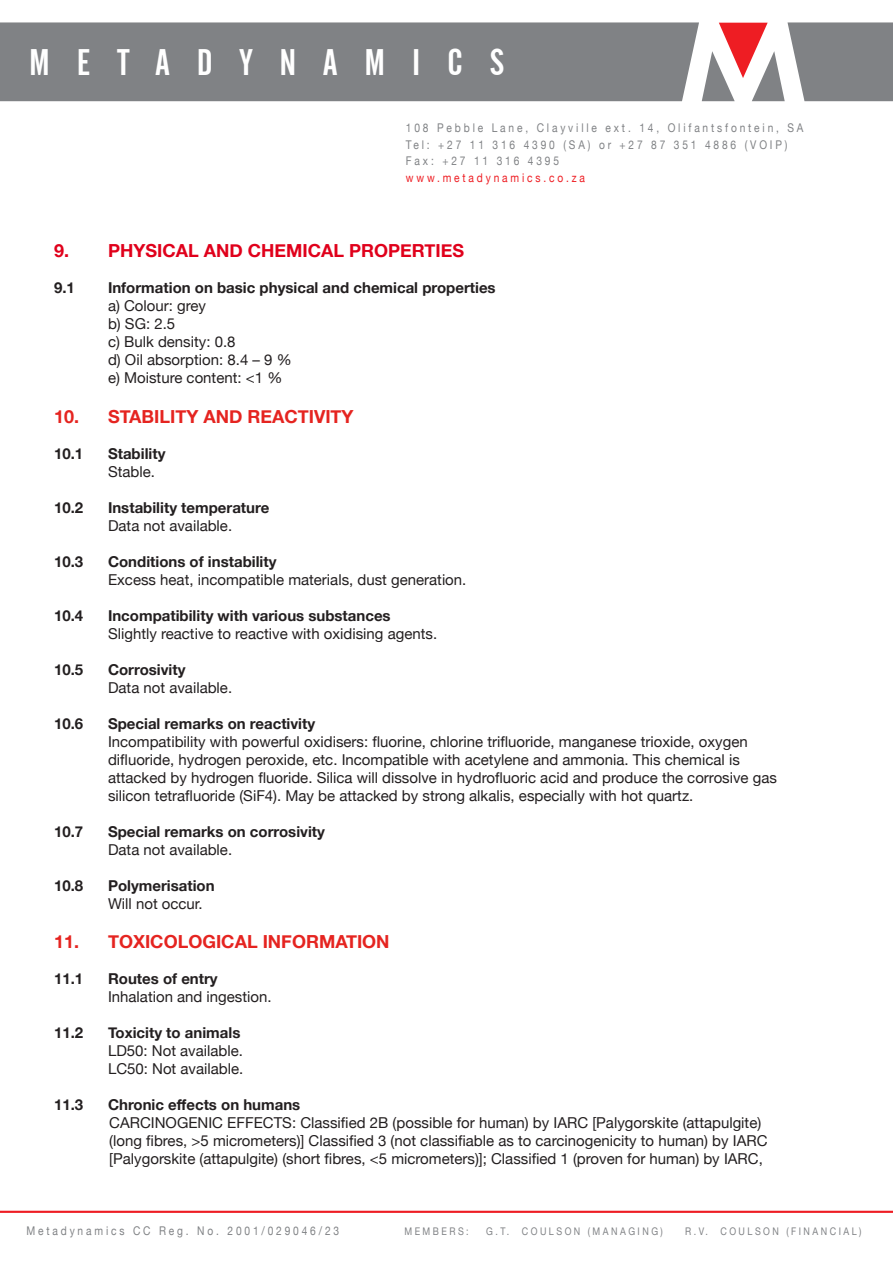
<style>
.page{position:relative;width:893px;height:1263px;background:#fff}
.page>*{position:absolute;margin:0;border:0;box-sizing:border-box;transform-origin:0 0}
.t1{font:36.9px "Alternate Gothic No 2 BT";letter-spacing:.735em;color:#fff}
.t2{font:700 18px "Helvetica Neue";color:#e52420}
.t3{font:700 18px "Helvetica Neue";color:#e0001b}
.t4{font:15px/18px "Helvetica Neue";color:#231f20}
.t5{font:700 15px "Helvetica Neue";color:#231f20}
.t6{font:12px/16.5px "Helvetica Neue";letter-spacing:.28em;color:#808285;scale:.85 1}
.t7{font:10.5px "Helvetica Neue";letter-spacing:.28em;color:#808285;scale:.85 1}
.s1{color:#ee1d23}
</style>
<div class="page">
<svg style="left:0;top:22px;width:893px;height:79px;fill:#808285"></svg>
<svg style="left:719px;top:23px;width:49px;height:55px"></svg>
<hr style="left:0;top:1211px;width:893px;height:2px;background:#ee1d23">
<p class="t1" style="left:29px;top:42px;width:476px">METADYNAMICS</p>
<p class="t6" style="left:406px;top:120px;width:469px">108 Pebble Lane, Clayville ext. 14, Olifantsfontein, SA Tel: +27 11 316 4390 (SA) or +27 87 351 4886 (VOIP)<br>Fax: +27 11 316 4395<br><span class="s1">www.metadynamics.co.za</span></p>
<p class="t3" style="left:54px;top:236px;width:412px">9. PHYSICAL AND CHEMICAL PROPERTIES</p>
<p class="t5" style="left:54px;top:276px;width:22px">9.1</p>
<p class="t5" style="left:108px;top:276px;width:389px">Information on basic physical and chemical properties</p>
<p class="t4" style="left:108px;top:298px;width:100px">a) Colour: grey</p>
<p class="t4" style="left:108px;top:316px;width:69px">b) SG: 2.5</p>
<p class="t4" style="left:108px;top:334px;width:129px">c) Bulk density: 0.8</p>
<p class="t4" style="left:108px;top:352px;width:185px">d) Oil absorption: 8.4 – 9 %</p>
<p class="t4" style="left:108px;top:370px;width:176px">e) Moisture content: &lt;1 %</p>
<p class="t2" style="left:54px;top:402px;width:301px">10. STABILITY AND REACTIVITY</p>
<p class="t5" style="left:54px;top:442px;width:31px">10.1</p>
<p class="t5" style="left:108px;top:442px;width:59px">Stability</p>
<p class="t4" style="left:108px;top:463px;width:48px">Stable.</p>
<p class="t5" style="left:54px;top:496px;width:31px">10.2</p>
<p class="t5" style="left:108px;top:496px;width:163px">Instability temperature</p>
<p class="t4" style="left:108px;top:517px;width:126px">Data not available.</p>
<p class="t5" style="left:54px;top:550px;width:31px">10.3</p>
<p class="t5" style="left:108px;top:550px;width:170px">Conditions of instability</p>
<p class="t4" style="left:108px;top:571px;width:360px">Excess heat, incompatible materials, dust generation.</p>
<p class="t5" style="left:54px;top:604px;width:31px">10.4</p>
<p class="t5" style="left:108px;top:604px;width:284px">Incompatibility with various substances</p>
<p class="t4" style="left:108px;top:625px;width:331px">Slightly reactive to reactive with oxidising agents.</p>
<p class="t5" style="left:54px;top:658px;width:31px">10.5</p>
<p class="t5" style="left:108px;top:658px;width:79px">Corrosivity</p>
<p class="t4" style="left:108px;top:679px;width:126px">Data not available.</p>
<p class="t5" style="left:54px;top:712px;width:31px">10.6</p>
<p class="t5" style="left:108px;top:712px;width:209px">Special remarks on reactivity</p>
<p class="t4" style="left:108px;top:733px;width:641px">Incompatibility with powerful oxidisers: fluorine, chlorine trifluoride, manganese trioxide, oxygen</p>
<p class="t4" style="left:108px;top:751px;width:633px">difluoride, hydrogen peroxide, etc. Incompatible with acetylene and ammonia. This chemical is</p>
<p class="t4" style="left:108px;top:769px;width:670px">attacked by hydrogen fluoride. Silica will dissolve in hydrofluoric acid and produce the corrosive gas silicon tetrafluoride (SiF4). May be attacked by strong alkalis, especially with hot quartz.</p>
<p class="t5" style="left:54px;top:820px;width:31px">10.7</p>
<p class="t5" style="left:108px;top:820px;width:218px">Special remarks on corrosivity</p>
<p class="t4" style="left:108px;top:841px;width:126px">Data not available.</p>
<p class="t5" style="left:54px;top:874px;width:31px">10.8</p>
<p class="t5" style="left:108px;top:874px;width:108px">Polymerisation</p>
<p class="t4" style="left:108px;top:895px;width:96px">Will not occur.</p>
<p class="t2" style="left:54px;top:928px;width:337px">11. TOXICOLOGICAL INFORMATION</p>
<p class="t5" style="left:54px;top:967px;width:31px">11.1</p>
<p class="t5" style="left:108px;top:967px;width:111px">Routes of entry</p>
<p class="t4" style="left:108px;top:989px;width:165px">Inhalation and ingestion.</p>
<p class="t5" style="left:54px;top:1021px;width:31px">11.2</p>
<p class="t5" style="left:108px;top:1021px;width:134px">Toxicity to animals</p>
<p class="t4" style="left:108px;top:1043px;width:137px">LD50: Not available.</p>
<p class="t4" style="left:108px;top:1061px;width:137px">LC50: Not available.</p>
<p class="t5" style="left:54px;top:1093px;width:31px">11.3</p>
<p class="t5" style="left:108px;top:1093px;width:194px">Chronic effects on humans</p>
<p class="t4" style="left:109px;top:1115px;width:660px">CARCINOGENIC EFFECTS: Classified 2B (possible for human) by IARC [Palygorskite (attapulgite) (long fibres, &gt;5 micrometers)] Classified 3 (not classifiable as to carcinogenicity to human) by IARC [Palygorskite (attapulgite) (short fibres, &lt;5 micrometers)]; Classified 1 (proven for human) by IARC,</p>
<p class="t6" style="left:26px;top:1223px;width:369px">Metadynamics CC Reg. No. 2001/029046/23</p>
<p class="t7" style="left:404px;top:1224px;width:77px">MEMBERS:</p>
<p class="t7" style="left:486px;top:1224px;width:209px">G.T. COULSON (MANAGING)</p>
<p class="t7" style="left:685px;top:1224px;width:209px">R.V. COULSON (FINANCIAL)</p>
</div>
